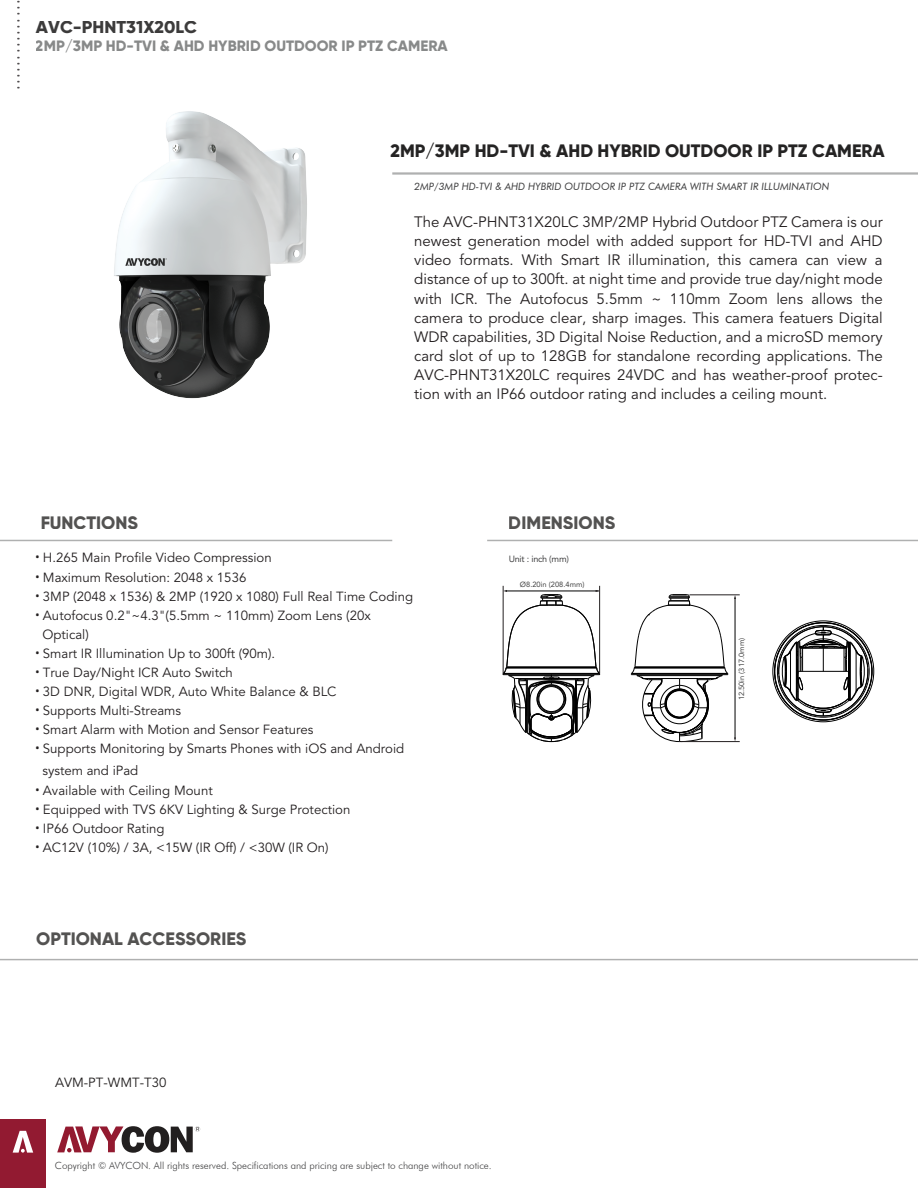
<style>
.page{position:relative;width:918px;height:1188px;background:#fff}
.page>*{position:absolute;margin:0;border:0;box-sizing:border-box;transform-origin:0 0}
.t1{font:19.8px "Myriad Pro";color:#231f20;scale:.74 1}
.t2{font:800 18px "Gilroy";color:#191818}
.t3{font:800 18px "Gilroy";color:#1a1918}
.t4{font:800 17.25px "Gilroy";color:#191818;scale:1.04 1}
.t5{font:15px/19px "Avenir LT Std";color:#231f20;text-align:justify}
.t6{font:800 15px "Gilroy";color:#606262}
.t7{font:13.2px/19px "Avenir LT Std";color:#231f20}
.t8{font:13.2px "Avenir LT Std";color:#221f1f}
.t9{font:italic 10.2px "Futura BT";color:#404041}
.t10{font:300 9.9px "Futura BT";color:#404041}
.t11{font:9px "Avenir LT Std";letter-spacing:-.025em;color:#404041}
.t12{font:7.5px "Avenir LT Std";color:#414141}
.s1{font-family:"Calibri";font-weight:700;font-size:17.55px}
</style>
<div class="page">
<div style="left:0;top:1119px;width:46px;height:69px;background:#921a31"></div>
<svg style="left:13px;top:1131px;width:20px;height:22px"></svg>
<svg style="left:57px;top:1126px;width:143px;height:27px"></svg>
<hr style="left:0;top:540px;width:392px;height:1px;background:#606262">
<hr style="left:487px;top:540px;width:431px;height:1px;background:#606262">
<hr style="left:392px;top:172px;width:526px;height:3px;background:#606262">
<hr style="left:0;top:959px;width:918px;height:1px;background:#606262">
<img style="left:114px;top:111px;width:193px;height:288px">
<hr style="left:735px;top:598px;width:1px;height:140px;background:#000">
<svg style="left:631px;top:594px;width:97px;height:148px"></svg>
<svg style="left:503px;top:590px;width:97px;height:152px"></svg>
<hr style="left:599px;top:586px;width:1px;height:88px;background:#231f20">
<hr style="left:503px;top:586px;width:1px;height:88px;background:#231f20">
<hr style="left:690px;top:595px;width:50px;height:1px;background:#231f20">
<hr style="left:681px;top:741px;width:59px;height:1px;background:#231f20">
<svg style="left:777px;top:625px;width:92px;height:93px"></svg>
<h1 class="t1" style="left:36px;top:0;width:122px;rotate:90deg">. . . . . . . . . . . . . . .</h1>
<p class="t4" style="left:36px;top:17px;width:156px">AVC-PHNT31X20LC</p>
<p class="t6" style="left:36px;top:37px;width:413px">2MP/3MP HD-TVI &amp; AHD HYBRID OUTDOOR IP PTZ CAMERA</p>
<p class="t2" style="left:391px;top:140px;width:496px">2MP/3MP HD-TVI &amp; AHD HYBRID OUTDOOR IP PTZ CAMERA</p>
<p class="t9" style="left:414px;top:180px;width:417px">2MP/3MP HD-TVI &amp; AHD HYBRID OUTDOOR IP PTZ CAMERA WITH SMART IR ILLUMINATION</p>
<p class="t5" style="left:414px;top:213px;width:470px">The AVC-PHNT31X20LC 3MP/2MP Hybrid Outdoor PTZ Camera is our newest generation model with added support for HD-TVI and AHD video formats. With Smart IR illumination, this camera can view a distance of up to 300ft. at night time and provide true day/night mode with ICR. The Autofocus 5.5mm ~ 110mm Zoom lens allows the camera to produce clear, sharp images. This camera featuers Digital WDR capabilities, 3D Digital Noise Reduction, and a microSD memory card slot of up to 128GB for standalone recording applications. The AVC-PHNT31X20LC requires 24VDC and has weather-proof protec&shy;tion with an IP66 outdoor rating and includes a ceiling mount.</p>
<p class="t3" style="left:40px;top:511px;width:99px">FUNCTIONS</p>
<p class="t3" style="left:509px;top:511px;width:108px">DIMENSIONS</p>
<p class="t11" style="left:509px;top:554px;width:62px">Unit : inch (mm)</p>
<p class="t7" style="left:35px;top:549px;width:238px"><span class="s1">·</span> H.265 Main Profile Video Compression</p>
<p class="t7" style="left:35px;top:568px;width:213px"><span class="s1">·</span> Maximum Resolution: 2048 x 1536</p>
<p class="t7" style="left:35px;top:587px;width:380px"><span class="s1">·</span> 3MP (2048 x 1536) &amp; 2MP (1920 x 1080) Full Real Time Coding</p>
<p class="t7" style="left:35px;top:606px;width:337px"><span class="s1">·</span> Autofocus 0.2"~4.3"(5.5mm ~ 110mm) Zoom Lens (20x</p>
<p class="t7" style="left:42px;top:625px;width:48px">Optical)</p>
<p class="t7" style="left:35px;top:644px;width:242px"><span class="s1">·</span> Smart IR Illumination Up to 300ft (90m).</p>
<p class="t7" style="left:35px;top:663px;width:199px"><span class="s1">·</span> True Day/Night ICR Auto Switch</p>
<p class="t7" style="left:35px;top:682px;width:303px"><span class="s1">·</span> 3D DNR, Digital WDR, Auto White Balance &amp; BLC</p>
<p class="t7" style="left:35px;top:701px;width:148px"><span class="s1">·</span> Supports Multi-Streams</p>
<p class="t7" style="left:35px;top:721px;width:280px"><span class="s1">·</span> Smart Alarm with Motion and Sensor Features</p>
<p class="t7" style="left:35px;top:740px;width:371px"><span class="s1">·</span> Supports Monitoring by Smarts Phones with iOS and Android</p>
<p class="t7" style="left:35px;top:762px;width:317px;text-indent:7px">system and iPad<br><span class="s1">·</span> Available with Ceiling Mount<br><span class="s1">·</span> Equipped with TVS 6KV Lighting &amp; Surge Protection <span class="s1">·</span> IP66 Outdoor Rating<br><span class="s1">·</span> AC12V (10%) / 3A, &lt;15W (IR Off) / &lt;30W (IR On)</p>
<p class="t12" style="left:520px;top:580px;width:66px">Ø8.20in (208.4mm)</p>
<p class="t3" style="left:36px;top:928px;width:212px">OPTIONAL ACCESSORIES</p>
<p class="t12" style="left:737px;top:700px;width:64px;rotate:-90deg">12.50in (317.0mm)</p>
<p class="t8" style="left:55px;top:1074px;width:113px">AVM-PT-WMT-T30</p>
<p class="t10" style="left:55px;top:1160px;width:438px">Copyright © AVYCON. All rights reserved. Specifications and pricing are subject to change without notice.</p>
</div>
